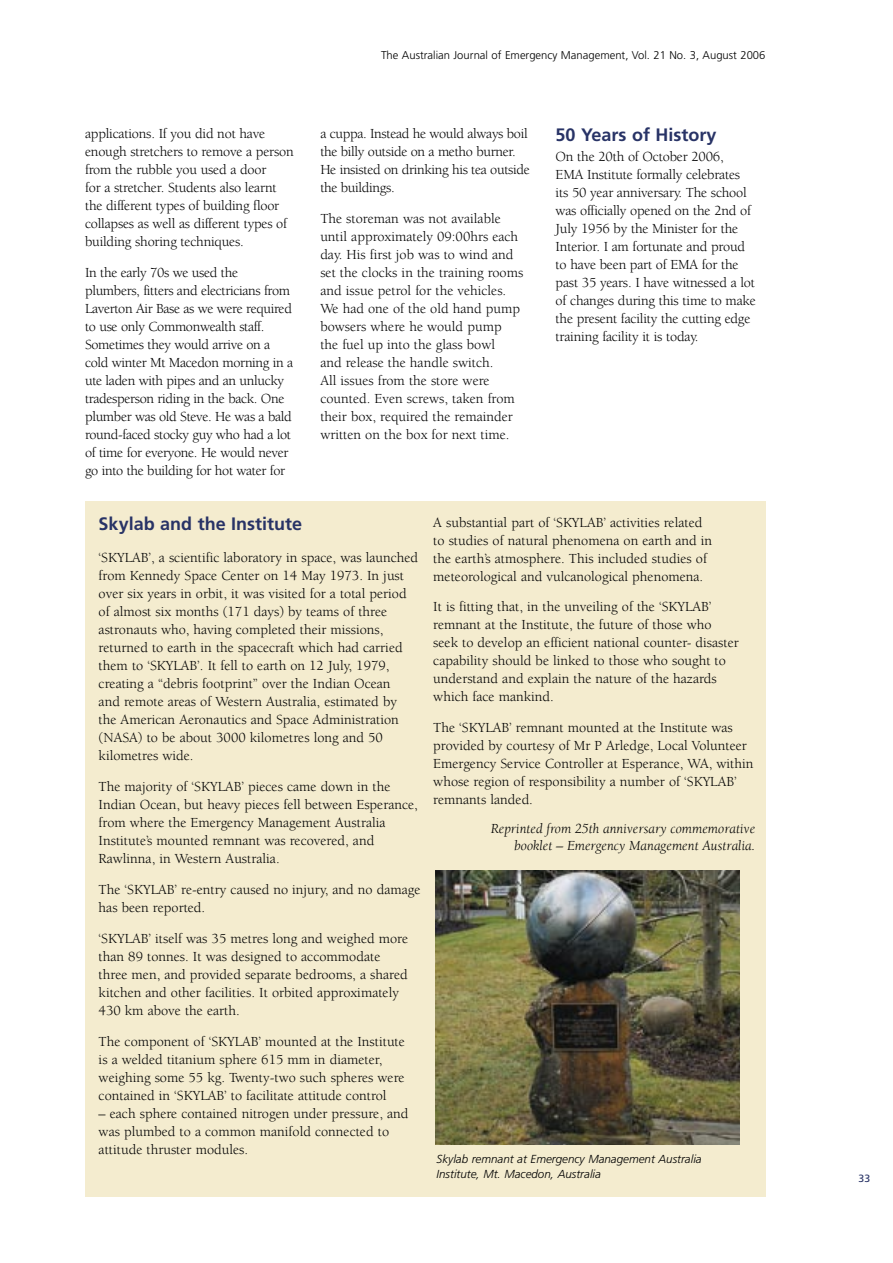
<style>
.page{position:relative;width:893px;height:1263px;background:#fff}
.page>*{position:absolute;margin:0;border:0;box-sizing:border-box;transform-origin:0 0}
.heading_2{font:700 18px "Frutiger";color:#283366}
.body{font:14.25px/18px "Berkeley";color:#000}
.body-2{font:14.25px/18px "Berkeley";letter-spacing:-.025em;color:#000}
.Body_no{font:14.25px/18px "Berkeley";letter-spacing:-.015em;color:#000}
.body-3{font:italic 14.25px/16.5px "Berkeley";color:#000;text-align:right}
.captions{font:italic 300 11.7px/15px "Frutiger";color:#000}
.t1{font:300 11.25px "Frutiger";color:#000}
.t2{font:10.5px "Frutiger";color:#283366}
</style>
<div class="page">
<div style="left:85px;top:501px;width:680px;height:695px;background:#f4eccf"></div>
<img style="left:435px;top:870px;width:305px;height:275px">
<p class="body" style="left:85px;top:125px;width:210px">applications. If you did not have enough stretchers to remove a person from the rubble you used a door<br>for a stretcher. Students also learnt the different types of building floor collapses as well as different types of building shoring techniques.</p>
<p class="body-2" style="left:85px;top:264px;width:210px">In the early 70s we used the plumbers, fitters and electricians from Laverton Air Base as we were required to use only Commonwealth staff.<br>Sometimes they would arrive on a cold winter Mt Macedon morning in a ute laden with pipes and an unlucky tradesperson riding in the back. One plumber was old Steve. He was a bald round-faced stocky guy who had a lot of time for everyone. He would never go into the building for hot water for</p>
<p class="t1" style="left:381px;top:49px;width:386px">The Australian Journal of Emergency Management, Vol. 21 No. 3, August 2006</p>
<p class="body-2" style="left:320px;top:125px;width:211px">a cuppa. Instead he would always boil the billy outside on a metho burner.<br>He insisted on drinking his tea outside the buildings.</p>
<p class="body" style="left:320px;top:210px;width:204px">The storeman was not available until approximately 09:00hrs each day. His first job was to wind and set the clocks in the training rooms and issue petrol for the vehicles.<br>We had one of the old hand pump bowsers where he would pump<br>the fuel up into the glass bowl<br>and release the handle switch.<br>All issues from the store were counted. Even screws, taken from their box, required the remainder written on the box for next time.</p>
<p class="heading_2" style="left:556px;top:124px;width:162px">50 Years of History</p>
<p class="Body_no" style="left:556px;top:148px;width:202px">On the 20th of October 2006,<br>EMA Institute formally celebrates its 50 year anniversary. The school was officially opened on the 2nd of July 1956 by the Minister for the Interior. I am fortunate and proud to have been part of EMA for the past 35 years. I have witnessed a lot of changes during this time to make the present facility the cutting edge training facility it is today.</p>
<p class="heading_2" style="left:99px;top:513px;width:205px">Skylab and the Institute</p>
<p class="body" style="left:99px;top:549px;width:321px">‘SKYLAB’, a scientific laboratory in space, was launched from Kennedy Space Center on 14 May 1973. In just over six years in orbit, it was visited for a total period of almost six months (171 days) by teams of three astronauts who, having completed their missions, returned to earth in the spacecraft which had carried them to ‘SKYLAB’. It fell to earth on 12 July, 1979, creating a “debris footprint” over the Indian Ocean<br>and remote areas of Western Australia, estimated by the American Aeronautics and Space Administration (NASA) to be about 3000 kilometres long and 50 kilometres wide.</p>
<p class="body" style="left:99px;top:778px;width:321px">The majority of ‘SKYLAB’ pieces came down in the Indian Ocean, but heavy pieces fell between Esperance, from where the Emergency Management Australia Institute’s mounted remnant was recovered, and Rawlinna, in Western Australia.</p>
<p class="body" style="left:99px;top:881px;width:323px">The ‘SKYLAB’ re-entry caused no injury, and no damage has been reported.</p>
<p class="body" style="left:99px;top:929px;width:311px">‘SKYLAB’ itself was 35 metres long and weighed more than 89 tonnes. It was designed to accommodate three men, and provided separate bedrooms, a shared kitchen and other facilities. It orbited approximately 430 km above the earth.</p>
<p class="body" style="left:99px;top:1032px;width:308px">The component of ‘SKYLAB’ mounted at the Institute is a welded titanium sphere 615 mm in diameter, weighing some 55 kg. Twenty-two such spheres were contained in ‘SKYLAB’ to facilitate attitude control</p>
<p class="body" style="left:99px;top:1104px;width:311px">– each sphere contained nitrogen under pressure, and was plumbed to a common manifold connected to attitude thruster modules.</p>
<p class="body" style="left:433px;top:513px;width:280px">A substantial part of ‘SKYLAB’ activities related to studies of natural phenomena on earth and in the earth’s atmosphere. This included studies of meteorological and vulcanological phenomena.</p>
<p class="body" style="left:433px;top:598px;width:307px">It is fitting that, in the unveiling of the ‘SKYLAB’ remnant at the Institute, the future of those who seek to develop an efficient national counter- disaster capability should be linked to those who sought to understand and explain the nature of the hazards which face mankind.</p>
<p class="body" style="left:433px;top:719px;width:322px">The ‘SKYLAB’ remnant mounted at the Institute was provided by courtesy of Mr P Arledge, Local Volunteer Emergency Service Controller at Esperance, WA, within whose region of responsibility a number of ‘SKYLAB’ remnants landed.</p>
<p class="body-3" style="left:491px;top:821px;width:266px">Reprinted from 25th anniversary commemorative booklet – Emergency Management Australia.</p>
<p class="captions" style="left:437px;top:1152px;width:267px">Skylab remnant at Emergency Management Australia<br>Institute, Mt. Macedon, Australia</p>
<p class="t2" style="left:858px;top:1172px;width:13px">33</p>
</div>
